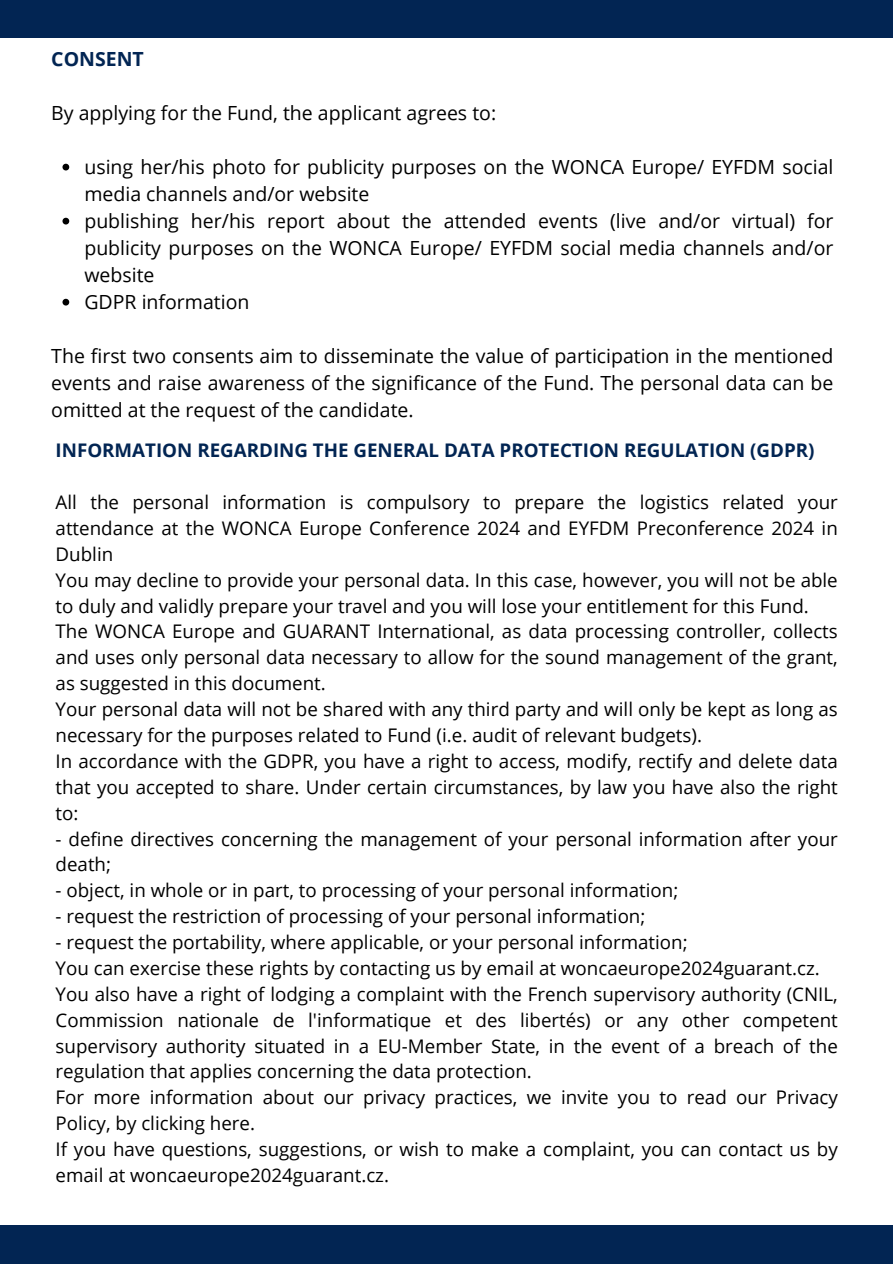
<style>
.page{position:relative;width:893px;height:1264px;background:#fff}
.page>*{position:absolute;margin:0;border:0;box-sizing:border-box;transform-origin:0 0}
.t1{font:19.5px/27px "Open Sans";color:#000;text-align:justify}
.t2{font:700 19.5px "Open Sans";color:#022553}
.t3{font:18.75px/25.8px "Open Sans";color:#000}
.t4{font:700 18.75px "Open Sans";color:#022553}
</style>
<div class="page">
<div style="left:0;top:0;width:892px;height:38px;background:#022553"></div>
<div style="left:0;top:1225px;width:892px;height:38px;background:#022553"></div>
<svg style="left:62px;top:164px;width:7px;height:6px"></svg>
<svg style="left:62px;top:218px;width:7px;height:6px"></svg>
<svg style="left:62px;top:299px;width:7px;height:6px"></svg>
<p class="t2" style="left:51px;top:45px;width:94px">CONSENT</p>
<p class="t1" style="left:51px;top:99px;width:446px">By applying for the Fund, the applicant agrees to:</p>
<p class="t1" style="left:84px;top:153px;width:750px">using her/his photo for publicity purposes on the WONCA Europe/ EYFDM social media channels and/or website</p>
<p class="t1" style="left:84px;top:207px;width:750px">publishing her/his report about the attended events (live and/or virtual) for publicity purposes on the WONCA Europe/ EYFDM social media channels and/or website</p>
<p class="t1" style="left:84px;top:288px;width:167px">GDPR information</p>
<p class="t1" style="left:51px;top:342px;width:783px">The first two consents aim to disseminate the value of participation in the mentioned events and raise awareness of the significance of the Fund. The personal data can be omitted at the request of the candidate.</p>
<p class="t4" style="left:56px;top:437px;width:760px">INFORMATION REGARDING THE GENERAL DATA PROTECTION REGULATION (GDPR)</p>
<h1 class="t3" style="left:56px;top:489px;width:783px;text-align:justify">All the personal information is compulsory to prepare the logistics related your attendance at the WONCA Europe Conference 2024 and EYFDM Preconference 2024 in Dublin</h1>
<p class="t3" style="left:56px;top:566px;width:783px">You may decline to provide your personal data. In this case, however, you will not be able to duly and validly prepare your travel and you will lose your entitlement for this Fund.</p>
<p class="t3" style="left:56px;top:618px;width:783px;text-align:justify">The WONCA Europe and GUARANT International, as data processing controller, collects and uses only personal data necessary to allow for the sound management of the grant, as suggested in this document.</p>
<p class="t3" style="left:56px;top:696px;width:783px">Your personal data will not be shared with any third party and will only be kept as long as necessary for the purposes related to Fund (i.e. audit of relevant budgets).</p>
<p class="t3" style="left:56px;top:747px;width:783px;text-align:justify">In accordance with the GDPR, you have a right to access, modify, rectify and delete data that you accepted to share. Under certain circumstances, by law you have also the right to:</p>
<p class="t3" style="left:56px;top:825px;width:783px">- define directives concerning the management of your personal information after your death;</p>
<h1 class="t3" style="left:56px;top:877px;width:624px">- object, in whole or in part, to processing of your personal information;</h1>
<p class="t3" style="left:56px;top:903px;width:591px">- request the restriction of processing of your personal information;</p>
<p class="t3" style="left:56px;top:928px;width:633px">- request the portability, where applicable, or your personal information;</p>
<p class="t3" style="left:56px;top:954px;width:765px">You can exercise these rights by contacting us by email at woncaeurope2024guarant.cz.</p>
<p class="t3" style="left:56px;top:980px;width:783px;text-align:justify">You also have a right of lodging a complaint with the French supervisory authority (CNIL, Commission nationale de l'informatique et des libertés) or any other competent supervisory authority situated in a EU-Member State, in the event of a breach of the regulation that applies concerning the data protection.</p>
<p class="t3" style="left:56px;top:1084px;width:783px">For more information about our privacy practices, we invite you to read our Privacy<br>Policy, by clicking here.</p>
<p class="t3" style="left:56px;top:1135px;width:783px">If you have questions, suggestions, or wish to make a complaint, you can contact us by email at woncaeurope2024guarant.cz.</p>
</div>
